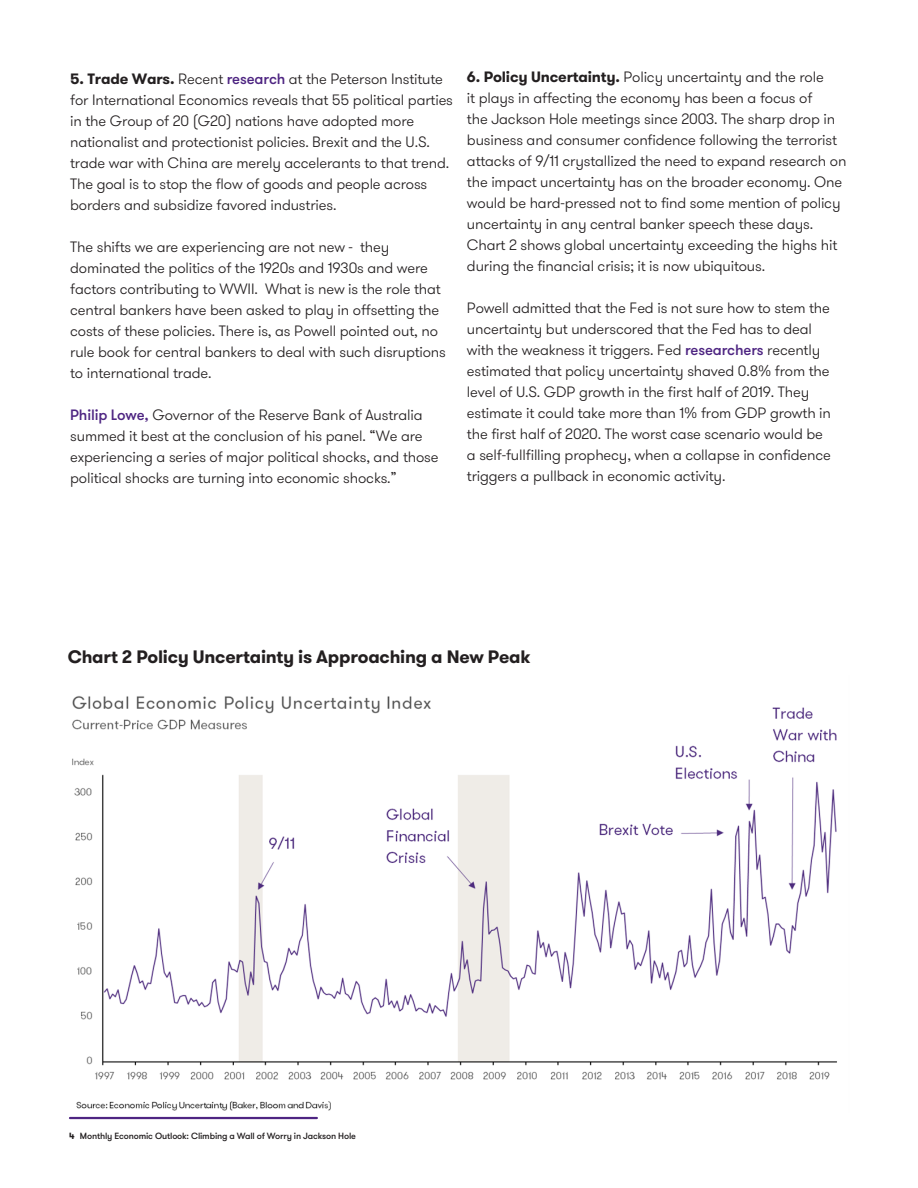
<style>
.page{position:relative;width:918px;height:1188px;background:#fff}
.page>*{position:absolute;margin:0;border:0;box-sizing:border-box;transform-origin:0 0}
._31__Chart_title{font:700 18px "GT Walsheim";letter-spacing:-.01em;color:#231f20}
.body_text{font:300 15px/21px "GT Walsheim";letter-spacing:-.01em;color:#231f20}
.t1{font:500 9px "GT Walsheim";letter-spacing:-.015em;color:#231f20}
.s1{font-weight:700}
.s2{font-weight:500;color:#4e2582}
</style>
<div class="page">
<hr style="left:70px;top:1117px;width:247px;height:2px;background:#4e2582">
<img style="left:72px;top:696px;width:765px;height:415px">
<p class="body_text" style="left:70px;top:68px;width:384px"><span class="s1">5. Trade Wars.</span> Recent <span class="s2">research</span> at the Peterson Institute for International Economics reveals that 55 political parties in the Group of 20 (G20) nations have adopted more nationalist and protectionist policies. Brexit and the U.S. trade war with China are merely accelerants to that trend.<br>The goal is to stop the flow of goods and people across borders and subsidize favored industries.</p>
<p class="body_text" style="left:70px;top:236px;width:377px">The shifts we are experiencing are not new - they dominated the politics of the 1920s and 1930s and were factors contributing to WWII. What is new is the role that central bankers have been asked to play in offsetting the costs of these policies. There is, as Powell pointed out, no rule book for central bankers to deal with such disruptions to international trade.</p>
<p class="body_text" style="left:70px;top:404px;width:370px"><span class="s2">Philip Lowe,</span> Governor of the Reserve Bank of Australia summed it best at the conclusion of his panel. “We are experiencing a series of major political shocks, and those political shocks are turning into economic shocks.”</p>
<p class="body_text" style="left:467px;top:67px;width:381px"><span class="s1">6. Policy Uncertainty.</span> Policy uncertainty and the role<br>it plays in affecting the economy has been a focus of<br>the Jackson Hole meetings since 2003. The sharp drop in business and consumer confidence following the terrorist attacks of 9/11 crystallized the need to expand research on the impact uncertainty has on the broader economy. One would be hard-pressed not to find some mention of policy uncertainty in any central banker speech these days.<br>Chart 2 shows global uncertainty exceeding the highs hit during the financial crisis; it is now ubiquitous.</p>
<p class="body_text" style="left:467px;top:298px;width:366px">Powell admitted that the Fed is not sure how to stem the uncertainty but underscored that the Fed has to deal with the weakness it triggers. Fed <span class="s2">researchers</span> recently estimated that policy uncertainty shaved 0.8% from the level of U.S. GDP growth in the first half of 2019. They estimate it could take more than 1% from GDP growth in the first half of 2020. The worst case scenario would be a self-fullfilling prophecy, when a collapse in confidence triggers a pullback in economic activity.</p>
<p class="_31__Chart_title" style="left:68px;top:645px;width:464px">Chart 2 Policy Uncertainty is Approaching a New Peak</p>
<p class="t1" style="left:69px;top:1130px;width:288px"><span class="s1">4</span> Monthly Economic Outlook: Climbing a Wall of Worry in Jackson Hole</p>
</div>
